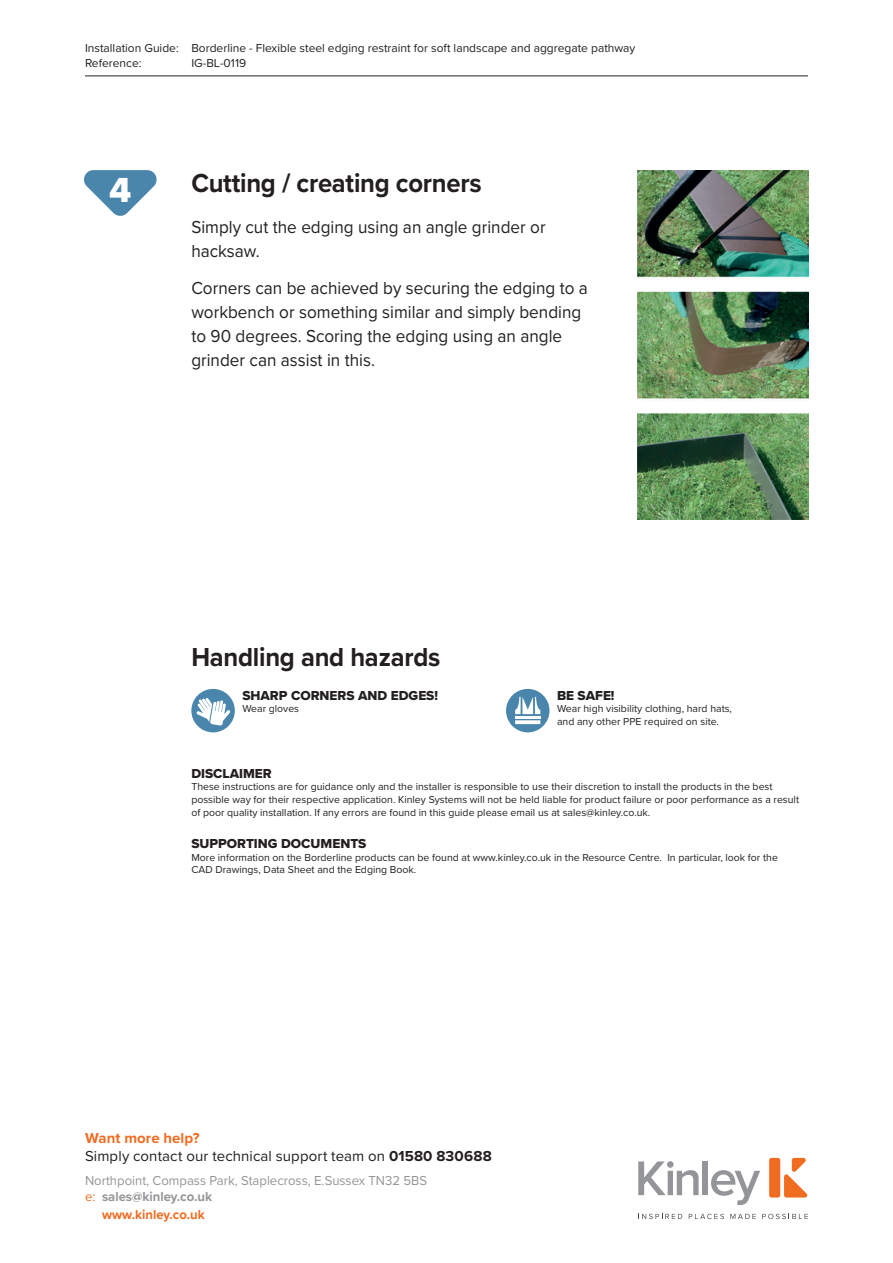
<style>
.page{position:relative;width:893px;height:1263px;background:#fff}
.page>*{position:absolute;margin:0;border:0;box-sizing:border-box;transform-origin:0 0}
.t1{font:36px "Proxima Nova Extrabld";color:#fff}
.Step_title{font:700 27px "Proxima Nova";letter-spacing:-.01em;color:#231f20;scale:.95 1}
.Step_body_text{font:18px/24px "Proxima Nova";color:#231f20;scale:.95 1}
.t2{font:15px/18px "Proxima Nova";letter-spacing:.005em;color:#231f20}
.t3{font:13.5px/16.2px "Proxima Nova";color:#939598}
.t4{font:13.5px "Proxima Nova Extrabld";color:#231f20}
.t5{font:700 13.5px "Proxima Nova";color:#f06c21}
.t6{font:12px/15px "Proxima Nova";color:#231f20}
.t7{font:10.5px/12.8px "Proxima Nova";color:#231f20}
.s1{color:#15323d}
.s2{font-weight:700;color:#f06c21}
.s3{font-weight:700}
.s4{color:#f06c21}
</style>
<div class="page">
<hr style="left:85px;top:76px;width:723px;height:1px;background:#231f20">
<svg style="left:638px;top:1161px;width:60px;height:34px"></svg>
<div style="left:702px;top:1161px;width:6px;height:34px;background:#939598"></div>
<svg style="left:711px;top:1170px;width:49px;height:35px"></svg>
<svg style="left:638px;top:1214px;width:44px;height:5px"></svg>
<svg style="left:689px;top:1214px;width:35px;height:5px"></svg>
<svg style="left:730px;top:1214px;width:26px;height:5px"></svg>
<svg style="left:762px;top:1214px;width:46px;height:5px"></svg>
<div style="left:769px;top:1158px;width:11px;height:39px;background:#f06c21;border-radius:2px"></div>
<svg style="left:784px;top:1158px;width:24px;height:39px"></svg>
<svg style="left:84px;top:170px;width:73px;height:46px"></svg>
<div style="left:191px;top:689px;width:44px;height:43px;background:#4a86ac;border-radius:50%"></div>
<svg style="left:196px;top:698px;width:34px;height:27px"></svg>
<div style="left:506px;top:689px;width:43px;height:43px;background:#4a86ac;border-radius:50%"></div>
<hr style="left:515px;top:716px;width:25px;height:2px;background:#fff">
<svg style="left:515px;top:697px;width:25px;height:17px"></svg>
<svg style="left:515px;top:720px;width:25px;height:4px"></svg>
<img style="left:638px;top:171px;width:170px;height:349px">
<p class="t6" style="left:85px;top:40px;width:552px">Installation Guide: Borderline <span class="s1">-</span> Flexible steel edging restraint for soft landscape and aggregate pathway<br>Reference:</p>
<p class="t6" style="left:191px;top:55px;width:56px">IG-BL-0119</p>
<h1 class="t1" style="left:109px;top:163px;width:24px">4</h1>
<p class="Step_title" style="left:191px;top:163px;width:307px">Cutting / creating corners</p>
<p class="Step_body_text" style="left:191px;top:214px;width:374px">Simply cut the edging using an angle grinder or hacksaw.</p>
<p class="Step_body_text" style="left:191px;top:275px;width:419px">Corners can be achieved by securing the edging to a workbench or something similar and simply bending to 90 degrees. Scoring the edging using an angle grinder can assist in this.</p>
<p class="Step_title" style="left:191px;top:636px;width:264px">Handling and hazards</p>
<p class="t4" style="left:242px;top:685px;width:197px">SHARP CORNERS AND EDGES!</p>
<p class="t7" style="left:242px;top:702px;width:58px">Wear gloves</p>
<p class="t4" style="left:557px;top:685px;width:59px">BE SAFE!</p>
<p class="t7" style="left:557px;top:702px;width:176px">Wear high visibility clothing, hard hats, and any other PPE required on site.</p>
<p class="t4" style="left:191px;top:763px;width:82px">DISCLAIMER</p>
<p class="t7" style="left:191px;top:780px;width:609px">These instructions are for guidance only and the installer is responsible to use their discretion to install the products in the best possible way for their respective application. Kinley Systems will not be held liable for product failure or poor performance as a result of poor quality installation. If any errors are found in this guide please email us at sales@kinley.co.uk.</p>
<p class="t4" style="left:191px;top:833px;width:177px">SUPPORTING DOCUMENTS</p>
<p class="t7" style="left:191px;top:850px;width:588px">More information on the Borderline products can be found at www.kinley.co.uk in the Resource Centre. In particular, look for the<br>CAD Drawings, Data Sheet and the Edging Book.</p>
<h3 class="t2" style="left:85px;top:1128px;width:408px"><span class="s2">Want more help?<br></span>Simply contact our technical support team on <span class="s3">01580 830688</span></h3>
<p class="t3" style="left:85px;top:1171px;width:344px">Northpoint, Compass Park, Staplecross, E.Sussex TN32 5BS <span class="s4">e:</span> <span class="s3">sales@kinley.co.uk</span></p>
<p class="t5" style="left:102px;top:1204px;width:104px">www.kinley.co.uk</p>
</div>
